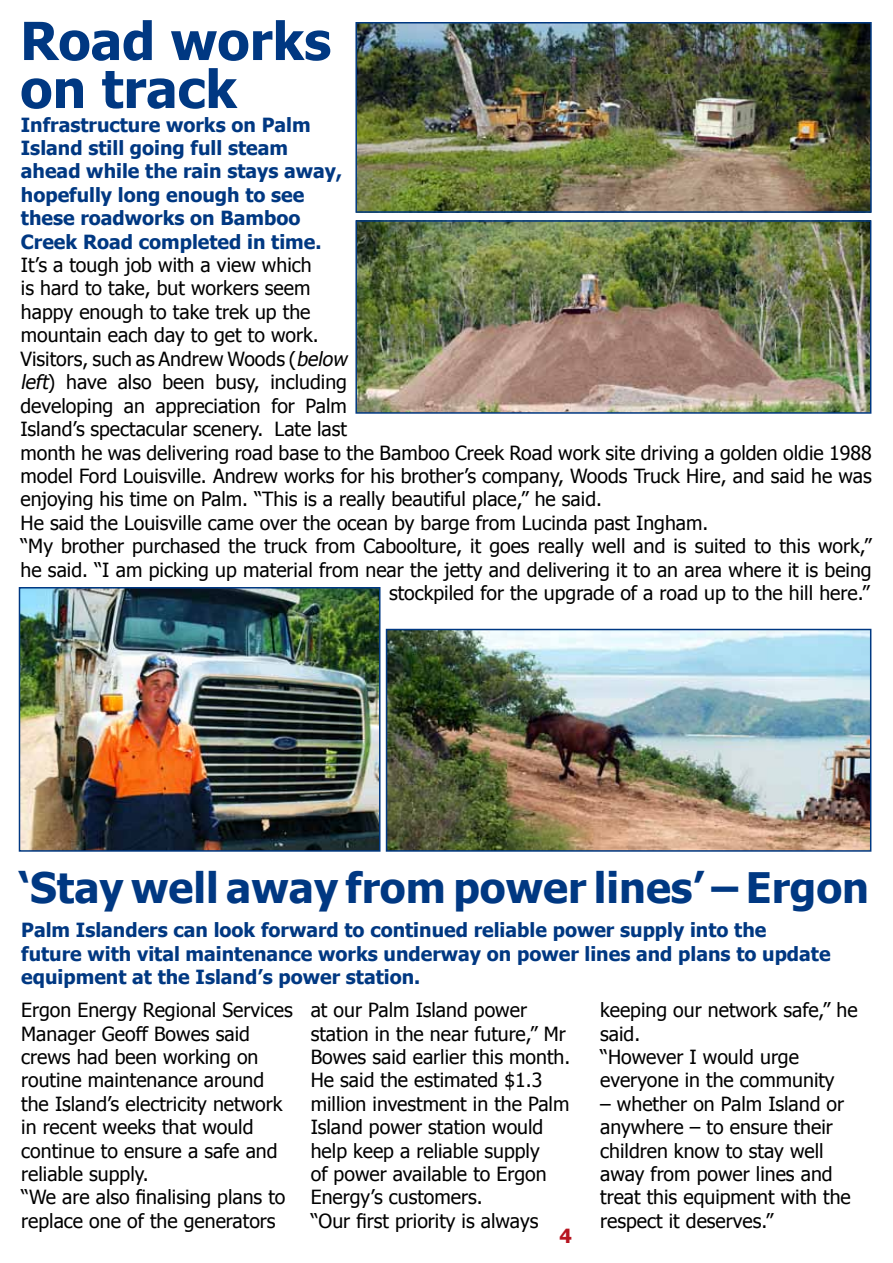
<style>
.page{position:relative;width:893px;height:1263px;background:#fff}
.page>*{position:absolute;margin:0;border:0;box-sizing:border-box;transform-origin:0 0}
.t1{font:700 52.5px/48px "Tahoma";color:#003882}
.t2{font:700 42px "Tahoma";color:#003882}
.t3{font:19.5px/23.4px "Tahoma";color:#000}
.t4{font:700 19.5px/23.4px "Tahoma";color:#003882}
.t5{font:700 19.5px "Tahoma";color:#b71521}
.s1{font-style:italic}
</style>
<div class="page">
<img style="left:22px;top:590px;width:355px;height:259px">
<div style="left:19px;top:587px;width:361px;height:265px;border:2px solid #003882"></div>
<img style="left:358px;top:25px;width:511px;height:185px">
<div style="left:355px;top:22px;width:517px;height:191px;border:2px solid #003882"></div>
<img style="left:358px;top:223px;width:510px;height:188px">
<div style="left:355px;top:220px;width:516px;height:194px;border:2px solid #003882"></div>
<img style="left:389px;top:632px;width:479px;height:217px">
<div style="left:386px;top:629px;width:485px;height:223px;border:2px solid #003882"></div>
<h1 class="t1" style="left:20px;top:14px;width:312px">Road works on track</h1>
<p class="t4" style="left:21px;top:112px;width:323px">Infrastructure works on Palm<br>Island still going full steam ahead while the rain stays away, hopefully long enough to see these roadworks on Bamboo<br>Creek Road completed in time.</p>
<p class="t3" style="left:21px;top:252px;width:299px">It’s a tough job with a view which is hard to take, but workers seem happy enough to take trek up the mountain each day to get to work.</p>
<p class="t3" style="left:21px;top:346px;width:332px">Visitors, such as Andrew Woods (<span class="s1">below</span></p>
<p class="t3" style="left:21px;top:370px;width:328px"><span class="s1">left</span>) have also been busy, including</p>
<p class="t3" style="left:21px;top:393px;width:328px">developing an appreciation for Palm</p>
<p class="t3" style="left:21px;top:416px;width:328px">Island’s spectacular scenery. Late last</p>
<p class="t3" style="left:21px;top:440px;width:853px">month he was delivering road base to the Bamboo Creek Road work site driving a golden oldie 1988</p>
<p class="t3" style="left:21px;top:463px;width:853px">model Ford Louisville. Andrew works for his brother’s company, Woods Truck Hire, and said he was</p>
<p class="t3" style="left:21px;top:487px;width:583px">enjoying his time on Palm. “This is a really beautiful place,” he said.</p>
<p class="t3" style="left:21px;top:510px;width:689px">He said the Louisville came over the ocean by barge from Lucinda past Ingham.</p>
<p class="t3" style="left:21px;top:533px;width:853px">“My brother purchased the truck from Caboolture, it goes really well and is suited to this work,”</p>
<p class="t3" style="left:21px;top:557px;width:853px">he said. “I am picking up material from near the jetty and delivering it to an area where it is being</p>
<p class="t3" style="left:389px;top:580px;width:482px">stockpiled for the upgrade of a road up to the hill here.”</p>
<h2 class="t2" style="left:19px;top:858px;width:852px">‘Stay well away from power lines’ – Ergon</h2>
<p class="t4" style="left:21px;top:917px;width:811px">Palm Islanders can look forward to continued reliable power supply into the future with vital maintenance works underway on power lines and plans to update equipment at the Island’s power station.</p>
<p class="t3" style="left:21px;top:997px;width:273px">Ergon Energy Regional Services<br>Manager Geoff Bowes said crews had been working on routine maintenance around the Island’s electricity network in recent weeks that would continue to ensure a safe and reliable supply.<br>“We are also finalising plans to replace one of the generators</p>
<p class="t3" style="left:311px;top:997px;width:261px">at our Palm Island power station in the near future,” Mr<br>Bowes said earlier this month.<br>He said the estimated $1.3 million investment in the Palm<br>Island power station would help keep a reliable supply<br>of power available to Ergon<br>Energy’s customers.<br>“Our first priority is always</p>
<p class="t3" style="left:600px;top:997px;width:259px">keeping our network safe,” he said.<br>“However I would urge everyone in the community</p>
<p class="t3" style="left:600px;top:1091px;width:252px">– whether on Palm Island or anywhere – to ensure their children know to stay well away from power lines and treat this equipment with the respect it deserves.”</p>
<p class="t5" style="left:560px;top:1222px;width:14px">4</p>
</div>
